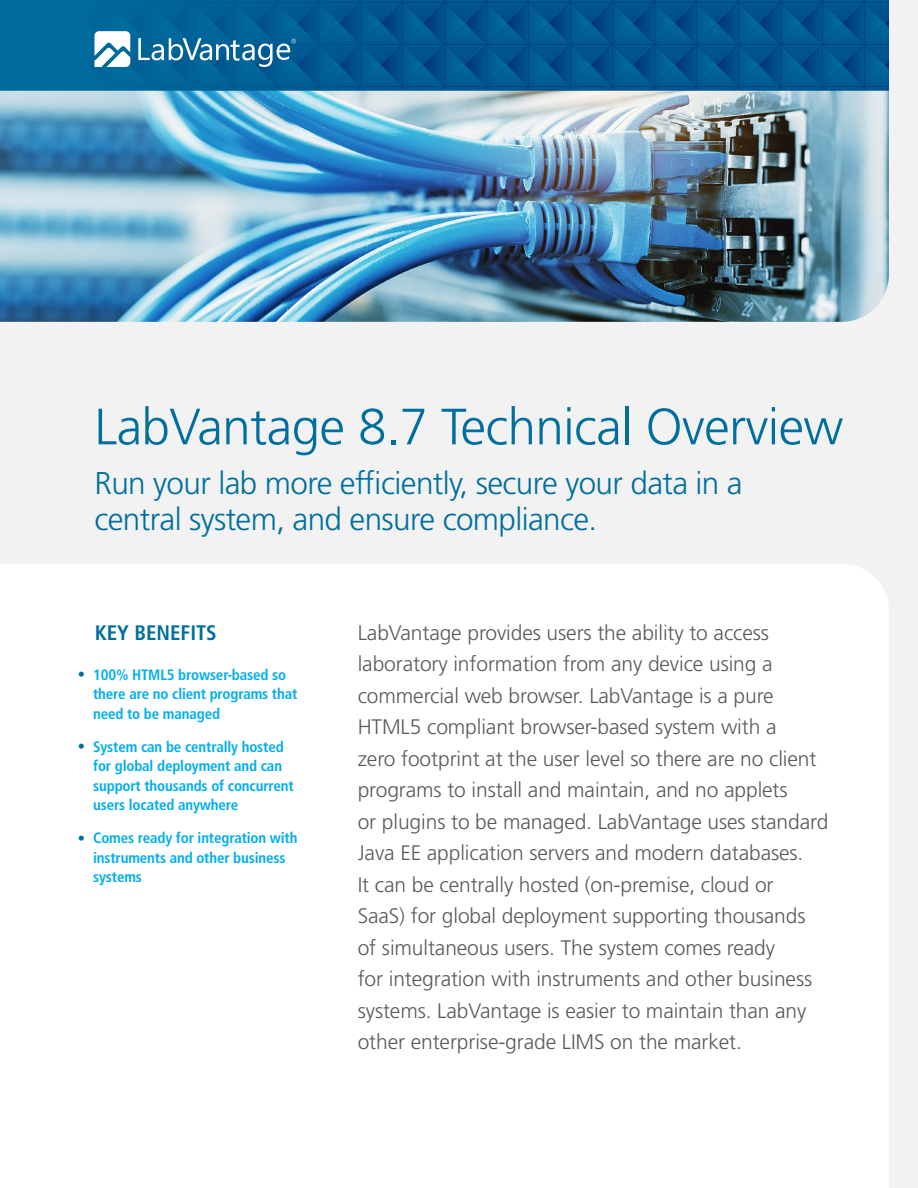
<style>
.page{position:relative;width:918px;height:1188px;background:#f1f2f1}
.page>*{position:absolute;margin:0;border:0;box-sizing:border-box;transform-origin:0 0}
.Main_Title{font:300 51px "Frutiger LT Std";letter-spacing:-.01em;color:#006e9f}
.Sub_Title{font:300 31.5px/36px "Frutiger LT Std";letter-spacing:-.02em;color:#006e9f}
.Lead_paragraph{font:300 21px/31.5px "Frutiger LT Std";letter-spacing:-.005em;color:#595a59}
.Sidebar_head{font:700 condensed 21px "Frutiger LT Std";color:#006e9f}
.t1{font:700 condensed 15px/19.5px "Frutiger LT Std";letter-spacing:-.01em;color:#00aeef}
.s1{font-family:"Gotham";font-weight:400;font-stretch:normal;font-size:19.5px;color:#006e9f}
</style>
<div class="page">
<div style="left:0;top:564px;width:889px;height:624px;background:#fff"></div>
<svg style="left:0;top:0;width:889px;height:91px;background:#005a92"></svg>
<svg style="left:94px;top:31px;width:36px;height:36px"></svg>
<svg style="left:138px;top:38px;width:158px;height:29px"></svg>
<img style="left:0;top:91px;width:889px;height:231px">
<p class="Main_Title" style="left:94px;top:398px;width:750px">LabVantage 8.7 Technical Overview</p>
<p class="Sub_Title" style="left:94px;top:465px;width:650px">Run your lab more efficiently, secure your data in a central system, and ensure compliance.</p>
<p class="Sidebar_head" style="left:95px;top:620px;width:124px">KEY BENEFITS</p>
<p class="t1" style="left:93px;top:665px;width:206px;text-indent:-16px"><span class="s1">•</span> 100% HTML5 browser-based so there are no client programs that need to be managed</p>
<p class="t1" style="left:93px;top:737px;width:202px;text-indent:-16px"><span class="s1">•</span> System can be centrally hosted for global deployment and can support thousands of concurrent users located anywhere</p>
<p class="t1" style="left:93px;top:828px;width:206px;text-indent:-16px"><span class="s1">•</span> Comes ready for integration with instruments and other business systems</p>
<p class="Lead_paragraph" style="left:358px;top:617px;width:472px">LabVantage provides users the ability to access laboratory information from any device using a commercial web browser. LabVantage is a pure HTML5 compliant browser-based system with a<br>zero footprint at the user level so there are no client programs to install and maintain, and no applets<br>or plugins to be managed. LabVantage uses standard Java EE application servers and modern databases.<br>It can be centrally hosted (on-premise, cloud or<br>SaaS) for global deployment supporting thousands of simultaneous users. The system comes ready<br>for integration with instruments and other business systems. LabVantage is easier to maintain than any other enterprise-grade LIMS on the market.</p>
</div>
